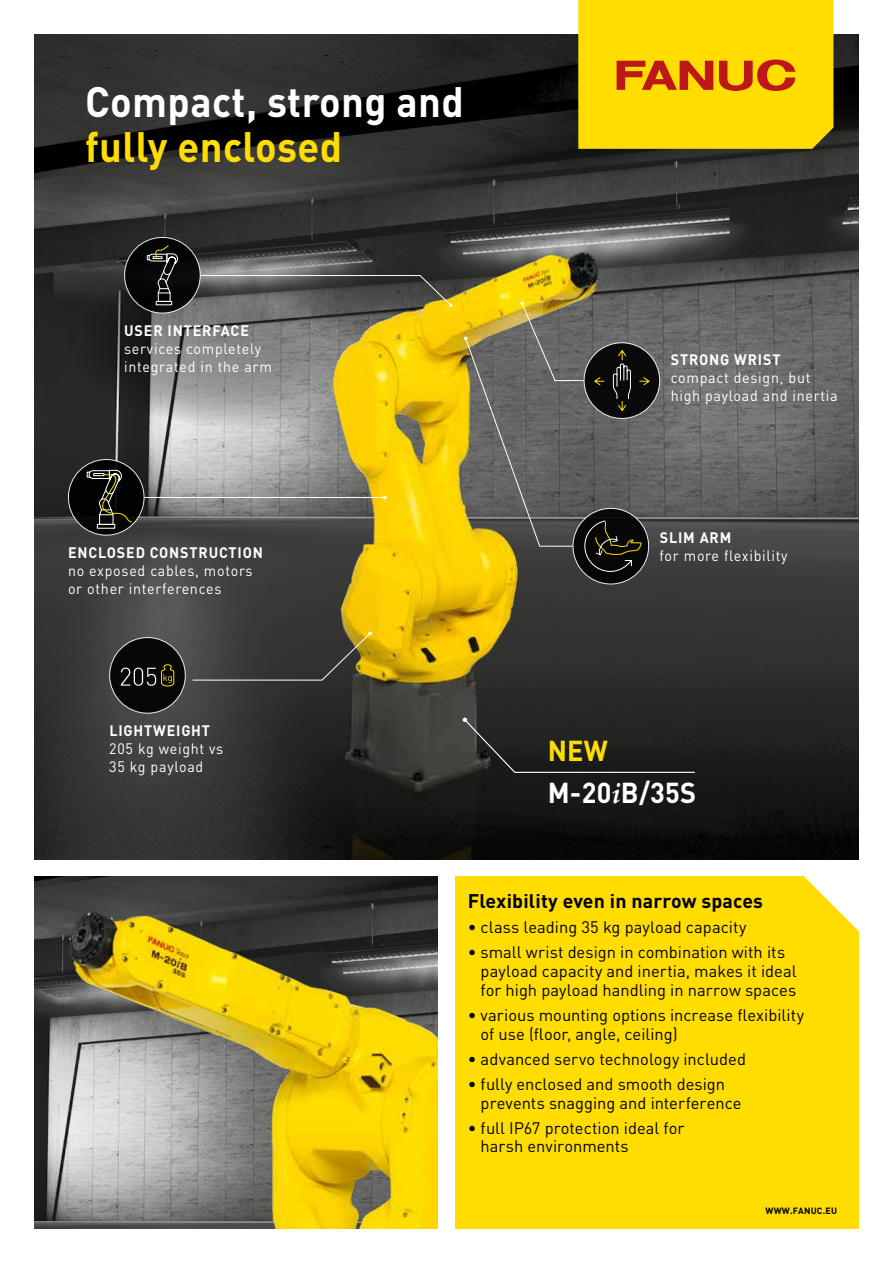
<style>
.page{position:relative;width:893px;height:1263px;background:#fff}
.page>*{position:absolute;margin:0;border:0;box-sizing:border-box;transform-origin:0 0}
.t1{font:700 42px "DIN Pro";letter-spacing:.01em;color:#fff;scale:.95 1}
.t2{font:700 42px "DIN Pro";letter-spacing:.01em;color:#fd0;scale:.95 1}
.t3{font:700 28.5px/42px "DIN Pro";letter-spacing:.01em;color:#fff;scale:.95 1}
.t4{font:700 19.5px "DIN Pro";letter-spacing:.01em;color:#000}
.t5{font:16.5px/18.8px "DIN Pro";color:#000}
.t6{font:15px/18px "DIN Pro";letter-spacing:.05em;color:#fff;scale:.95 1}
.t7{font:700 15px "DIN Pro";letter-spacing:.06em;color:#fff;scale:.95 1}
.t8{font:700 9px "DIN Pro";letter-spacing:.03em;color:#000}
.s1{color:#fd0}
.s2{font-family:"Palatino Linotype";font-style:italic}
</style>
<div class="page">
<img style="left:34px;top:876px;width:404px;height:353px">
<img style="left:34px;top:34px;width:825px;height:825px">
<svg style="left:61px;top:277px;width:175px;height:160px;background:#595959"></svg>
<div style="left:455px;top:876px;width:404px;height:353px;background:#fd0"></div>
<img style="left:236px;top:184px;width:437px;height:675px">
<svg style="left:463px;top:718px;width:233px;height:55px;background:#272726"></svg>
<svg style="left:192px;top:631px;width:180px;height:50px;background:#484538"></svg>
<svg style="left:200px;top:275px;width:252px;height:32px;background:#5a5954"></svg>
<hr style="left:144px;top:497px;width:241px;height:1px;background:#fff">
<div style="left:573px;top:508px;width:76px;height:76px;background:#000;border-radius:50%"></div>
<div style="left:68px;top:459px;width:76px;height:76px;background:#000;border-radius:50%"></div>
<div style="left:68px;top:459px;width:76px;height:76px;border:1px solid #fff;border-radius:50%"></div>
<div style="left:97px;top:524px;width:18px;height:5px;border:1px solid #fff"></div>
<svg style="left:86px;top:469px;width:47px;height:54px"></svg>
<div style="left:110px;top:637px;width:75px;height:76px;background:#070707;border-radius:50%"></div>
<div style="left:109px;top:637px;width:77px;height:76px;border:1px solid #fff;border-radius:50%"></div>
<svg style="left:121px;top:664px;width:54px;height:23px"></svg>
<div style="left:125px;top:237px;width:75px;height:76px;background:#000;border-radius:50%"></div>
<div style="left:124px;top:237px;width:77px;height:76px;border:1px solid #fff;border-radius:50%"></div>
<div style="left:156px;top:301px;width:16px;height:4px;border:1px solid #fff"></div>
<svg style="left:146px;top:245px;width:32px;height:49px"></svg>
<svg style="left:584px;top:343px;width:76px;height:75px"></svg>
<svg style="left:464px;top:302px;width:187px;height:270px;background:#64604d"></svg>
<svg style="left:578px;top:0;width:255px;height:149px;background:#f8cc02"></svg>
<h1 class="t1" style="left:85px;top:74px;width:400px">Compact, strong and</h1>
<h1 class="t2" style="left:85px;top:119px;width:272px">fully enclosed</h1>
<p class="t7" style="left:124px;top:320px;width:133px">USER INTERFACE</p>
<p class="t6" style="left:124px;top:339px;width:157px">services completely integrated in the arm</p>
<p class="t7" style="left:68px;top:542px;width:206px">ENCLOSED CONSTRUCTION</p>
<p class="t6" style="left:68px;top:561px;width:196px">no exposed cables, motors or other interferences</p>
<p class="t7" style="left:109px;top:720px;width:107px">LIGHTWEIGHT</p>
<p class="t6" style="left:109px;top:739px;width:121px">205 kg weight vs<br>35 kg payload</p>
<p class="t7" style="left:671px;top:349px;width:117px">STRONG WRIST</p>
<p class="t6" style="left:671px;top:368px;width:177px">compact design, but high payload and inertia</p>
<p class="t7" style="left:660px;top:528px;width:77px">SLIM ARM</p>
<p class="t6" style="left:660px;top:546px;width:136px">for more flexibility</p>
<h2 class="t3" style="left:548px;top:728px;width:158px"><span class="s1">NEW<br></span>M-20<span class="s2">i</span>B/35S</h2>
<p class="t4" style="left:468px;top:888px;width:297px">Flexibility even in narrow spaces</p>
<p class="t5" style="left:468px;top:917px;width:280px">• class leading 35 kg payload capacity</p>
<p class="t5" style="left:481px;top:942px;width:317px;text-indent:-13px">• small wrist design in combination with its payload capacity and inertia, makes it ideal for high payload handling in narrow spaces</p>
<p class="t5" style="left:481px;top:1005px;width:325px;text-indent:-13px">• various mounting options increase flexibility of use (floor, angle, ceiling)</p>
<p class="t5" style="left:468px;top:1049px;width:280px">• advanced servo technology included</p>
<p class="t5" style="left:481px;top:1074px;width:262px;text-indent:-13px">• fully enclosed and smooth design prevents snagging and interference</p>
<p class="t5" style="left:481px;top:1118px;width:205px;text-indent:-13px">• full IP67 protection ideal for harsh environments</p>
<p class="t8" style="left:765px;top:1205px;width:73px">WWW.FANUC.EU</p>
</div>
